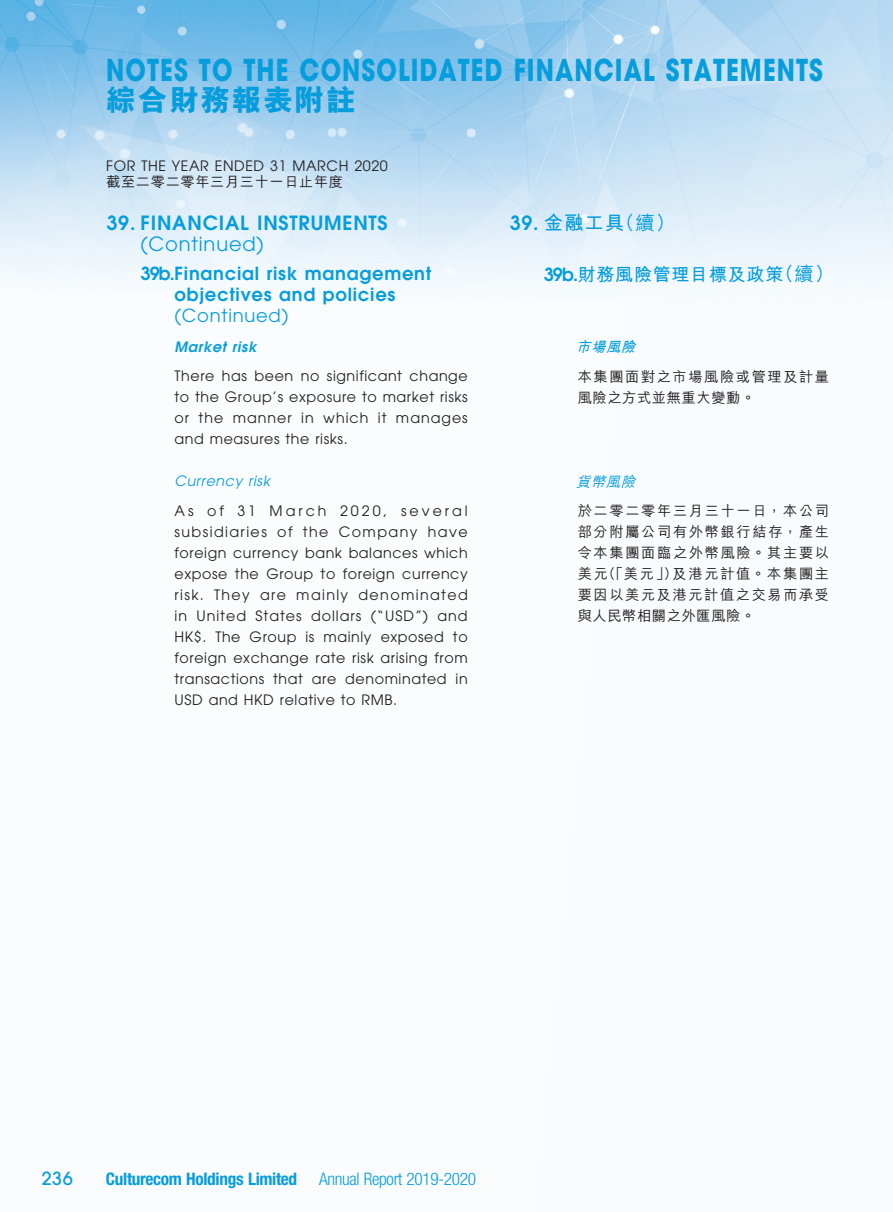
<style>
.page{position:relative;width:893px;height:1212px;background:#fff}
.page>*{position:absolute;margin:0;border:0;box-sizing:border-box;transform-origin:0 0}
.t1{font:700 30px "Avant Garde";letter-spacing:.045em;color:#069ddc;scale:.8 1}
.t2{font:30px "M Hei HK Xbold E Ten B5 H";letter-spacing:.045em;color:#069ddc}
.t3{font:600 19.5px "Avant Garde";letter-spacing:.04em;color:#069ddc}
.t4{font:19.5px "Avant Garde";letter-spacing:.04em;color:#069ddc}
.t5{font:19.5px "M Hei HK Bold E Ten B5 H";color:#069ddc}
.t6{font:600 18px/21px "Avant Garde";letter-spacing:.04em;color:#069ddc;text-align:center}
.t7{font:18px "M Hei HK Bold E Ten B5 H";letter-spacing:.04em;color:#069ddc}
.t8{font:18px "Avant Garde";letter-spacing:.04em;color:#069ddc}
.t9{font:500 18px "Avant Garde";color:#069ddc}
.t10{font:700 condensed 17.25px "Helvetica Neue";letter-spacing:-.02em;color:#069ddc}
.t11{font:300 condensed 17.25px "Helvetica Neue";letter-spacing:-.02em;color:#069ddc}
.t12{font:14.25px/21px "Avant Garde";letter-spacing:.04em;color:#231f20;text-align:justify}
.t13{font:14.25px/21px "M Hei HK Medium E Ten B5 H";letter-spacing:.11em;color:#231f20}
.t14{font:14.25px "M Hei HK Medium E Ten B5 H";letter-spacing:.04em;color:#231f20}
.t15{font:italic 14.25px "Avant Garde";letter-spacing:.04em;color:#069ddc}
.t16{font:italic 600 14.25px "Avant Garde";letter-spacing:.04em;color:#069ddc}
.t17{font:italic 14.25px "M Hei HK Bold E Ten B5 H";color:#069ddc}
.t18{font:italic 14.25px "M Hei HK Medium E Ten B5 H";color:#069ddc}
.s1{font-family:"Avant Garde";font-weight:600}
.s2{font-family:"M Hei HK Medium E Ten B5 H"}
.s3{font-family:"M Hei HK Medium E Ten B5 H";font-size:19.5px}
</style>
<div class="page">
<img style="left:0;top:0;width:893px;height:294px">
<h1 class="t1" style="left:106px;top:59px;width:897px">NOTES TO THE CONSOLIDATED FINANCIAL STATEMENTS</h1>
<h1 class="t2" style="left:106px;top:89px;width:251px">綜合財務報表附註</h1>
<p class="t12" style="left:106px;top:156px;width:283px">FOR THE YEAR ENDED 31 MARCH 2020</p>
<p class="t14" style="left:106px;top:177px;width:238px">截至二零二零年三月三十一日止年度</p>
<h2 class="t3" style="left:107px;top:215px;width:283px">39. FINANCIAL INSTRUMENTS</h2>
<h2 class="t4" style="left:141px;top:236px;width:125px">(Continued)</h2>
<p class="t6" style="left:141px;top:265px;width:292px">39b. Financial risk management objectives and policies</p>
<p class="t8" style="left:175px;top:309px;width:115px">(Continued)</p>
<p class="t16" style="left:175px;top:341px;width:83px">Market risk</p>
<p class="t12" style="left:175px;top:367px;width:295px">There has been no significant change to the Group’s exposure to market risks or the manner in which it manages and measures the risks.</p>
<p class="t15" style="left:175px;top:476px;width:97px">Currency risk</p>
<p class="t12" style="left:175px;top:501px;width:295px">As of 31 March 2020, several subsidiaries of the Company have foreign currency bank balances which expose the Group to foreign currency risk. They are mainly denominated in United States dollars (“USD”) and HK$. The Group is mainly exposed to foreign exchange rate risk arising from transactions that are denominated in USD and HKD relative to RMB.</p>
<h2 class="t5" style="left:510px;top:215px;width:167px"><span class="s1">39.</span> 金融工具<span class="s2">（續）</span></h2>
<p class="t7" style="left:544px;top:267px;width:292px"><span class="s1">39b.</span> 財務風險管理目標及政策<span class="s3">（續）</span></p>
<p class="t17" style="left:576px;top:341px;width:60px">市場風險</p>
<p class="t13" style="left:578px;top:368px;width:253px">本集團面對之市場風險或管理及計量風險之方式並無重大變動。</p>
<p class="t18" style="left:576px;top:476px;width:64px">貨幣風險</p>
<p class="t13" style="left:578px;top:502px;width:253px;text-align:justify">於二零二零年三月三十一日，本公司部分附屬公司有外幣銀行結存，產生令本集團面臨之外幣風險。其主要以美元（「美元」）及港元計值。本集團主要因以美元及港元計值之交易而承受與人民幣相關之外匯風險。</p>
<p class="t9" style="left:42px;top:1172px;width:33px">236</p>
<p class="t10" style="left:106px;top:1172px;width:193px">Culturecom Holdings Limited</p>
<p class="t11" style="left:319px;top:1172px;width:158px">Annual Report 2019-2020</p>
</div>
